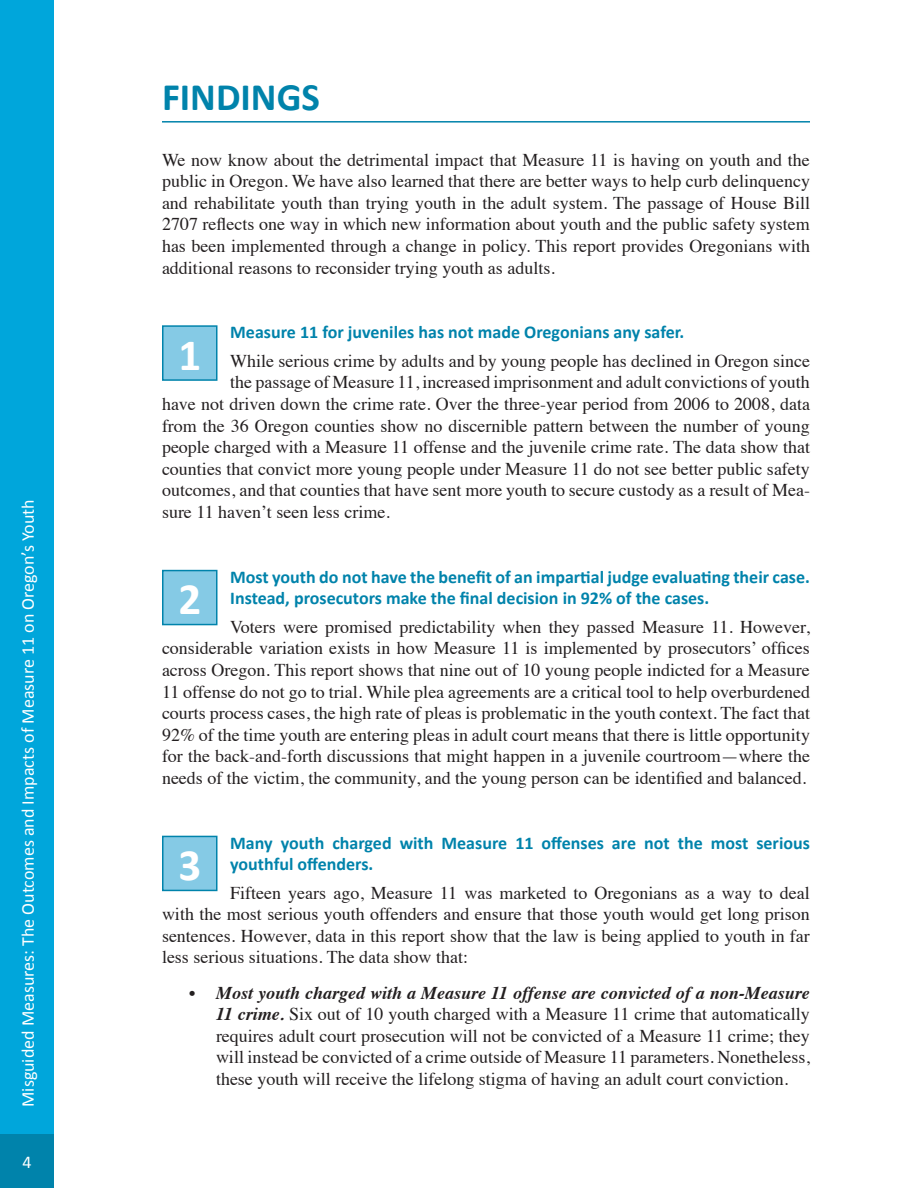
<style>
.page{position:relative;width:918px;height:1188px;background:#fff}
.page>*{position:absolute;margin:0;border:0;box-sizing:border-box;transform-origin:0 0}
.t1{font:700 45px "Calibri";color:#fff}
.t2{font:700 39px "Calibri";color:#0083ab}
.t3{font:18px/21.6px "Times";color:#231f20;text-align:justify}
.t4{font:700 18px/21.6px "Calibri";color:#0083ab}
.t5{font:18px "Calibri";color:#fff}
.s1{font-weight:700;font-style:italic}
</style>
<div class="page">
<div style="left:0;top:0;width:54px;height:1134px;background:#00a6db"></div>
<div style="left:0;top:1134px;width:54px;height:54px;background:#0083ab"></div>
<hr style="left:162px;top:121px;width:648px;height:2px;background:#0083ab">
<div style="left:162px;top:325px;width:56px;height:56px;background:#85cae5;border:2px solid #0083ab"></div>
<div style="left:162px;top:570px;width:56px;height:55px;background:#85cae5;border:2px solid #0083ab"></div>
<div style="left:162px;top:836px;width:56px;height:55px;background:#85cae5;border:2px solid #0083ab"></div>
<p class="t5" style="left:17px;top:1107px;width:609px;rotate:-90deg">Misguided Measures: The Outcomes and Impacts of Measure 11 on Oregon’s Youth</p>
<p class="t5" style="left:22px;top:1151px;width:11px">4</p>
<h2 class="t2" style="left:162px;top:73px;width:159px">FINDINGS</h2>
<p class="t3" style="left:162px;top:147px;width:650px">We now know about the detrimental impact that Measure 11 is having on youth and the public in Oregon. We have also learned that there are better ways to help curb delinquency and rehabilitate youth than trying youth in the adult system. The passage of House Bill 2707 reflects one way in which new information about youth and the public safety system has been implemented through a change in policy. This report provides Oregonians with additional reasons to reconsider trying youth as adults.</p>
<p class="t4" style="left:230px;top:321px;width:456px">Measure 11 for juveniles has not made Oregonians any safer.</p>
<p class="t3" style="left:230px;top:348px;width:581px">While serious crime by adults and by young people has declined in Oregon since</p>
<p class="t3" style="left:230px;top:370px;width:581px">the passage of Measure 11, increased imprisonment and adult convictions of youth</p>
<p class="t3" style="left:162px;top:392px;width:650px">have not driven down the crime rate. Over the three-year period from 2006 to 2008, data</p>
<p class="t3" style="left:162px;top:413px;width:649px">from the 36 Oregon counties show no discernible pattern between the number of young</p>
<p class="t3" style="left:162px;top:435px;width:650px">people charged with a Measure 11 offense and the juvenile crime rate. The data show that</p>
<p class="t3" style="left:162px;top:456px;width:649px">counties that convict more young people under Measure 11 do not see better public safety</p>
<p class="t3" style="left:162px;top:478px;width:649px">outcomes, and that counties that have sent more youth to secure custody as a result of Mea-</p>
<p class="t3" style="left:162px;top:500px;width:229px">sure 11 haven’t seen less crime.</p>
<h1 class="t1" style="left:178px;top:327px;width:24px">1</h1>
<p class="t4" style="left:230px;top:565px;width:581px">Most youth do not have the benefit of an impartial judge evaluating their case.<br>Instead, prosecutors make the final decision in 92% of the cases.</p>
<p class="t3" style="left:162px;top:614px;width:650px;text-indent:68px">Voters were promised predictability when they passed Measure 11. However, considerable variation exists in how Measure 11 is implemented by prosecutors’ offices across Oregon. This report shows that nine out of 10 young people indicted for a Measure 11 offense do not go to trial. While plea agreements are a critical tool to help overburdened courts process cases, the high rate of pleas is problematic in the youth context. The fact that 92% of the time youth are entering pleas in adult court means that there is little opportunity for the back-and-forth discussions that might happen in a juvenile courtroom—where the needs of the victim, the community, and the young person can be identified and balanced.</p>
<h1 class="t1" style="left:178px;top:572px;width:24px">2</h1>
<p class="t4" style="left:230px;top:831px;width:581px">Many youth charged with Measure 11 offenses are not the most serious youthful offenders.</p>
<p class="t3" style="left:162px;top:880px;width:649px;text-indent:68px">Fifteen years ago, Measure 11 was marketed to Oregonians as a way to deal with the most serious youth offenders and ensure that those youth would get long prison sentences. However, data in this report show that the law is being applied to youth in far less serious situations. The data show that:</p>
<p class="t3" style="left:216px;top:980px;width:596px;text-indent:-27px"><span class="s1">• Most youth charged with a Measure 11 offense are convicted of a non-Measure 11 crime.</span> Six out of 10 youth charged with a Measure 11 crime that automatically requires adult court prosecution will not be convicted of a Measure 11 crime; they will instead be convicted of a crime outside of Measure 11 parameters. Nonetheless, these youth will receive the lifelong stigma of having an adult court conviction.</p>
<h1 class="t1" style="left:178px;top:837px;width:24px">3</h1>
</div>
